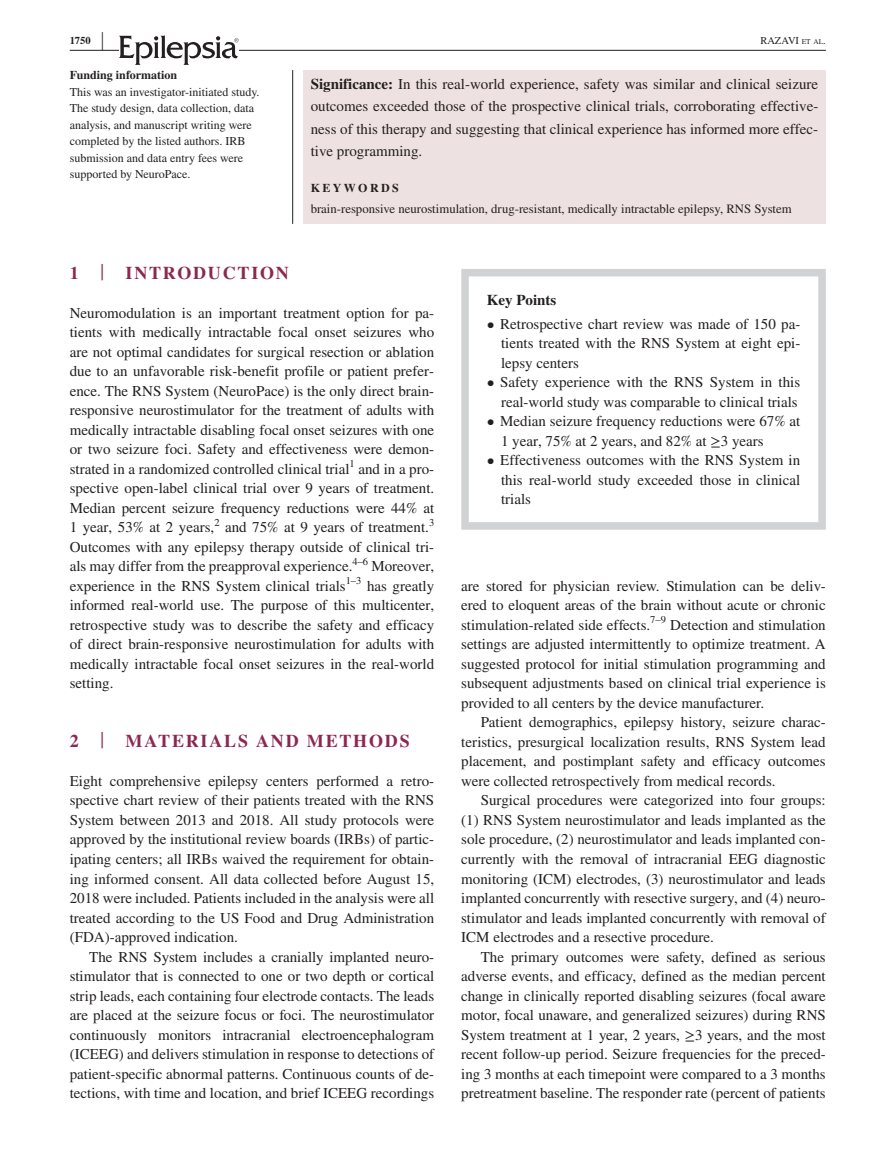
<style>
.page{position:relative;width:893px;height:1174px;background:#fff}
.page>*{position:absolute;margin:0;border:0;box-sizing:border-box;transform-origin:0 0}
.t1{font:700 25.95px "STIX";color:#231f20;scale:.36 1}
.t2{font:700 18px "STIX";letter-spacing:.1em;color:#8c284e}
.t3{font:15px/19.5px "STIX";color:#231f20;text-align:justify}
.t4{font:700 15px "STIX";color:#231f20}
.t5{font:12.75px "STIX";color:#231f20}
.t6{font:12px/16.5px "STIX";color:#231f20}
.t7{font:700 12px "STIX";color:#231f20}
.t8{font:700 12px "STIX";letter-spacing:.2em;color:#231f20}
.t9{font:10.5px "STIX";color:#231f20}
.t10{font:10.5px "STIX";color:#231f20}
.t11{font:700 10.5px "STIX";color:#231f20}
.s1{font-size:7.35px}
.s2{font-weight:700}
.s3{font-weight:400;font-size:23.7px}
</style>
<div class="page">
<hr style="left:70px;top:50px;width:756px;height:1px;background:#231f20">
<svg style="left:119px;top:35px;width:120px;height:30px"></svg>
<div style="left:303px;top:70px;width:523px;height:154px;background:#eee1e1"></div>
<hr style="left:292px;top:70px;width:1px;height:154px;background:#231f20">
<div style="left:461px;top:269px;width:365px;height:260px;border:8px solid #d1d2d4"></div>
<p class="t11" style="left:70px;top:34px;width:22px">1750</p>
<h1 class="t1" style="left:102px;top:26px;width:7px">|</h1>
<p class="t10" style="left:760px;top:33px;width:67px">RAZAVI <span class="s1">et al</span>.</p>
<p class="t7" style="left:70px;top:68px;width:109px">Funding information</p>
<p class="t6" style="left:70px;top:84px;width:191px">This was an investigator-initiated study.<br>The study design, data collection, data analysis, and manuscript writing were completed by the listed authors. IRB submission and data entry fees were supported by NeuroPace.</p>
<p class="t3" style="left:311px;top:74px;width:509px;line-height:22.5px"><span class="s2">Significance:</span> In this real-world experience, safety was similar and clinical seizure outcomes exceeded those of the prospective clinical trials, corroborating effective&shy;ness of this therapy and suggesting that clinical experience has informed more effec&shy;tive programming.</p>
<p class="t8" style="left:311px;top:181px;width:90px">KEYWORDS</p>
<p class="t5" style="left:311px;top:200px;width:482px">brain-responsive neurostimulation, drug-resistant, medically intractable epilepsy, RNS System</p>
<p class="t2" style="left:70px;top:262px;width:221px">1 <span class="s3">|</span> INTRODUCTION</p>
<p class="t3" style="left:70px;top:304px;width:366px">Neuromodulation is an important treatment option for pa&shy;tients with medically intractable focal onset seizures who are not optimal candidates for surgical resection or ablation due to an unfavorable risk-benefit profile or patient prefer&shy;ence. The RNS System (NeuroPace) is the only direct brain&shy;responsive neurostimulator for the treatment of adults with medically intractable disabling focal onset seizures with one or two seizure foci. Safety and effectiveness were demon&shy;strated in a randomized controlled clinical trial</p>
<p class="t9" style="left:350px;top:456px;width:7px">1</p>
<p class="t3" style="left:70px;top:460px;width:366px;text-indent:289px">and in a pro&shy;spective open-label clinical trial over 9 years of treatment.<br>Median percent seizure frequency reductions were 44% at 1 year, 53% at 2 years,</p>
<p class="t9" style="left:214px;top:515px;width:7px">2</p>
<p class="t3" style="left:225px;top:518px;width:205px">and 75% at 9 years of treatment.</p>
<p class="t9" style="left:429px;top:515px;width:7px">3</p>
<p class="t3" style="left:70px;top:538px;width:366px">Outcomes with any epilepsy therapy outside of clinical tri&shy;als may differ from the preapproval experience.</p>
<p class="t9" style="left:352px;top:554px;width:17px">4–6</p>
<p class="t3" style="left:371px;top:557px;width:64px">Moreover,</p>
<p class="t3" style="left:70px;top:577px;width:277px">experience in the RNS System clinical trials</p>
<p class="t9" style="left:346px;top:573px;width:17px">1–3</p>
<p class="t3" style="left:70px;top:577px;width:366px;text-indent:297px">has greatly informed real-world use. The purpose of this multicenter, retrospective study was to describe the safety and efficacy of direct brain-responsive neurostimulation for adults with medically intractable focal onset seizures in the real-world setting.</p>
<p class="t2" style="left:70px;top:730px;width:341px">2 <span class="s3">|</span> MATERIALS AND METHODS</p>
<p class="t3" style="left:70px;top:772px;width:366px">Eight comprehensive epilepsy centers performed a retro&shy;spective chart review of their patients treated with the RNS System between 2013 and 2018. All study protocols were approved by the institutional review boards (IRBs) of partic&shy;ipating centers; all IRBs waived the requirement for obtain&shy;ing informed consent. All data collected before August 15, 2018 were included. Patients included in the analysis were all treated according to the US Food and Drug Administration (FDA)-approved indication.</p>
<p class="t3" style="left:70px;top:947px;width:366px;text-indent:20px">The RNS System includes a cranially implanted neuro&shy;stimulator that is connected to one or two depth or cortical strip leads, each containing four electrode contacts. The leads are placed at the seizure focus or foci. The neurostimulator continuously monitors intracranial electroencephalogram (ICEEG) and delivers stimulation in response to detections of patient-specific abnormal patterns. Continuous counts of de&shy;tections, with time and location, and brief ICEEG recordings</p>
<p class="t4" style="left:487px;top:291px;width:71px">Key Points</p>
<p class="t3" style="left:501px;top:315px;width:301px;text-indent:-14px">• Retrospective chart review was made of 150 pa&shy;tients treated with the RNS System at eight epi&shy;lepsy centers</p>
<p class="t3" style="left:487px;top:373px;width:315px;text-align:right">• Safety experience with the RNS System in this real-world study was comparable to clinical trials</p>
<p class="t3" style="left:501px;top:412px;width:301px;text-indent:-14px">• Median seizure frequency reductions were 67% at<br>1 year, 75% at 2 years, and 82% at ≥3 years</p>
<p class="t3" style="left:501px;top:451px;width:301px;text-indent:-14px">• Effectiveness outcomes with the RNS System in this real-world study exceeded those in clinical trials</p>
<p class="t3" style="left:461px;top:577px;width:366px">are stored for physician review. Stimulation can be deliv&shy;ered to eloquent areas of the brain without acute or chronic stimulation-related side effects.</p>
<p class="t9" style="left:650px;top:612px;width:17px">7–9</p>
<p class="t3" style="left:461px;top:616px;width:366px;text-indent:209px">Detection and stimulation settings are adjusted intermittently to optimize treatment. A suggested protocol for initial stimulation programming and subsequent adjustments based on clinical trial experience is provided to all centers by the device manufacturer.</p>
<p class="t3" style="left:461px;top:713px;width:366px;text-indent:20px">Patient demographics, epilepsy history, seizure charac&shy;teristics, presurgical localization results, RNS System lead placement, and postimplant safety and efficacy outcomes were collected retrospectively from medical records.</p>
<p class="t3" style="left:461px;top:791px;width:366px;text-indent:20px">Surgical procedures were categorized into four groups: (1) RNS System neurostimulator and leads implanted as the sole procedure, (2) neurostimulator and leads implanted con&shy;currently with the removal of intracranial EEG diagnostic monitoring (ICM) electrodes, (3) neurostimulator and leads implanted concurrently with resective surgery, and (4) neuro&shy;stimulator and leads implanted concurrently with removal of ICM electrodes and a resective procedure.</p>
<p class="t3" style="left:461px;top:947px;width:366px;text-indent:20px">The primary outcomes were safety, defined as serious adverse events, and efficacy, defined as the median percent change in clinically reported disabling seizures (focal aware motor, focal unaware, and generalized seizures) during RNS System treatment at 1 year, 2 years, ≥3 years, and the most recent follow-up period. Seizure frequencies for the preced&shy;ing 3 months at each timepoint were compared to a 3 months pretreatment baseline. The responder rate (percent of patients</p>
</div>
